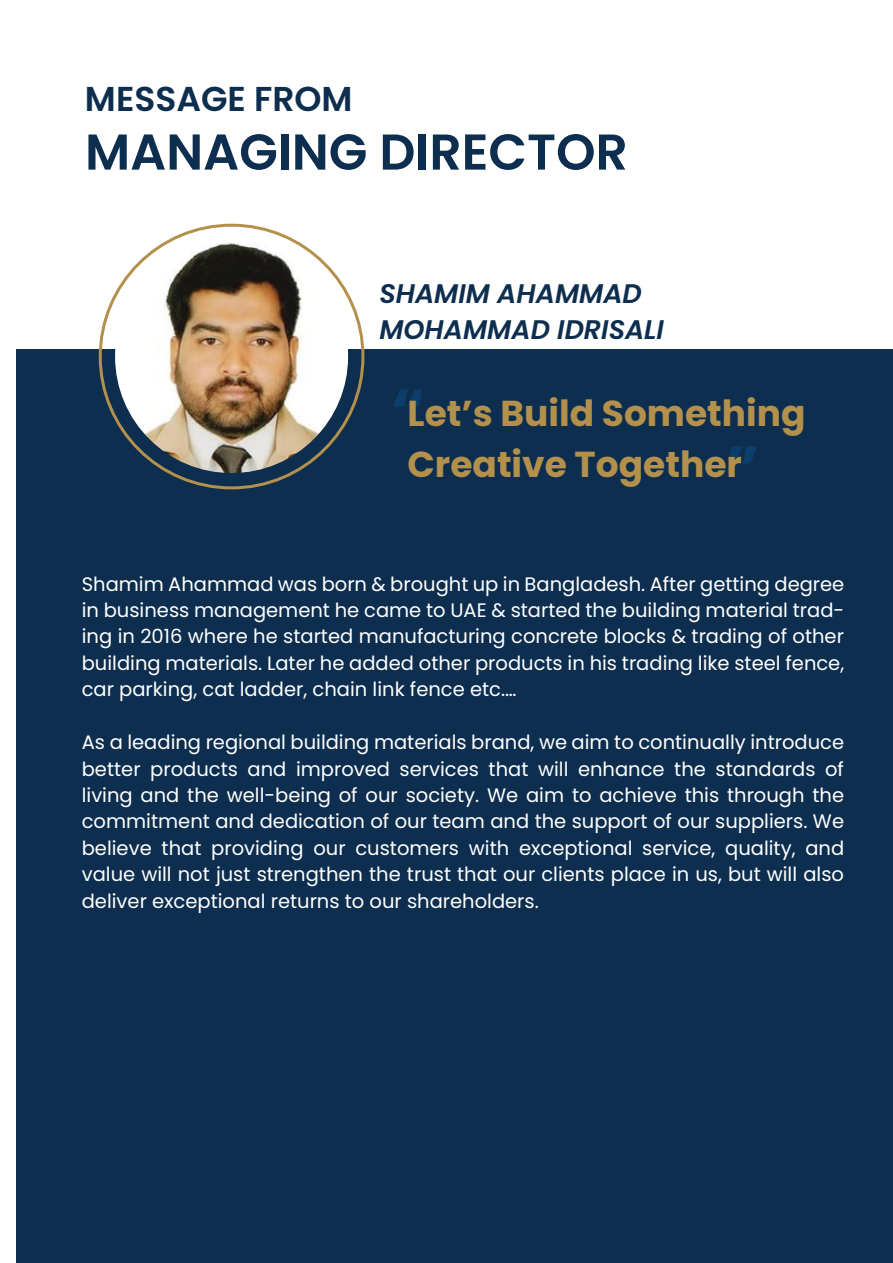
<style>
.page{position:relative;width:893px;height:1263px;background:#fff}
.page>*{position:absolute;margin:0;border:0;box-sizing:border-box;transform-origin:0 0}
.t1{font:600 50.25px "Poppins";color:#0d2e4e}
.t2{font:700 36px/51.8px "Poppins";color:#b3904c}
.t3{font:600 34.5px "Poppins";color:#0d2e4e}
.t4{font:italic 600 26.85px/36.5px "Poppins";color:#0d2e4e}
.t5{font:19.5px/26.4px "Poppins";color:#fff;text-align:justify}
</style>
<div class="page">
<div style="left:16px;top:349px;width:877px;height:914px;background:#0d2e4e"></div>
<img style="left:115px;top:240px;width:233px;height:233px;border-radius:116px">
<svg style="left:393px;top:389px;width:29px;height:18px"></svg>
<svg style="left:728px;top:446px;width:29px;height:18px"></svg>
<h3 class="t3" style="left:85px;top:79px;width:269px">MESSAGE FROM</h3>
<h1 class="t1" style="left:85px;top:123px;width:544px">MANAGING DIRECTOR</h1>
<h3 class="t4" style="left:379px;top:275px;width:286px">SHAMIM AHAMMAD<br>MOHAMMAD IDRISALI</h3>
<h2 class="t2" style="left:407px;top:387px;width:400px">Let’s Build Something<br>Creative Together</h2>
<p class="t5" style="left:82px;top:571px;width:764px">Shamim Ahammad was born &amp; brought up in Bangladesh. After getting degree in business management he came to UAE &amp; started the building material trad&shy;ing in 2016 where he started manufacturing concrete blocks &amp; trading of other building materials. Later he added other products in his trading like steel fence, car parking, cat ladder, chain link fence etc.…</p>
<p class="t5" style="left:82px;top:729px;width:764px">As a leading regional building materials brand, we aim to continually introduce better products and improved services that will enhance the standards of living and the well-being of our society. We aim to achieve this through the commitment and dedication of our team and the support of our suppliers. We believe that providing our customers with exceptional service, quality, and value will not just strengthen the trust that our clients place in us, but will also deliver exceptional returns to our shareholders.</p>
</div>
